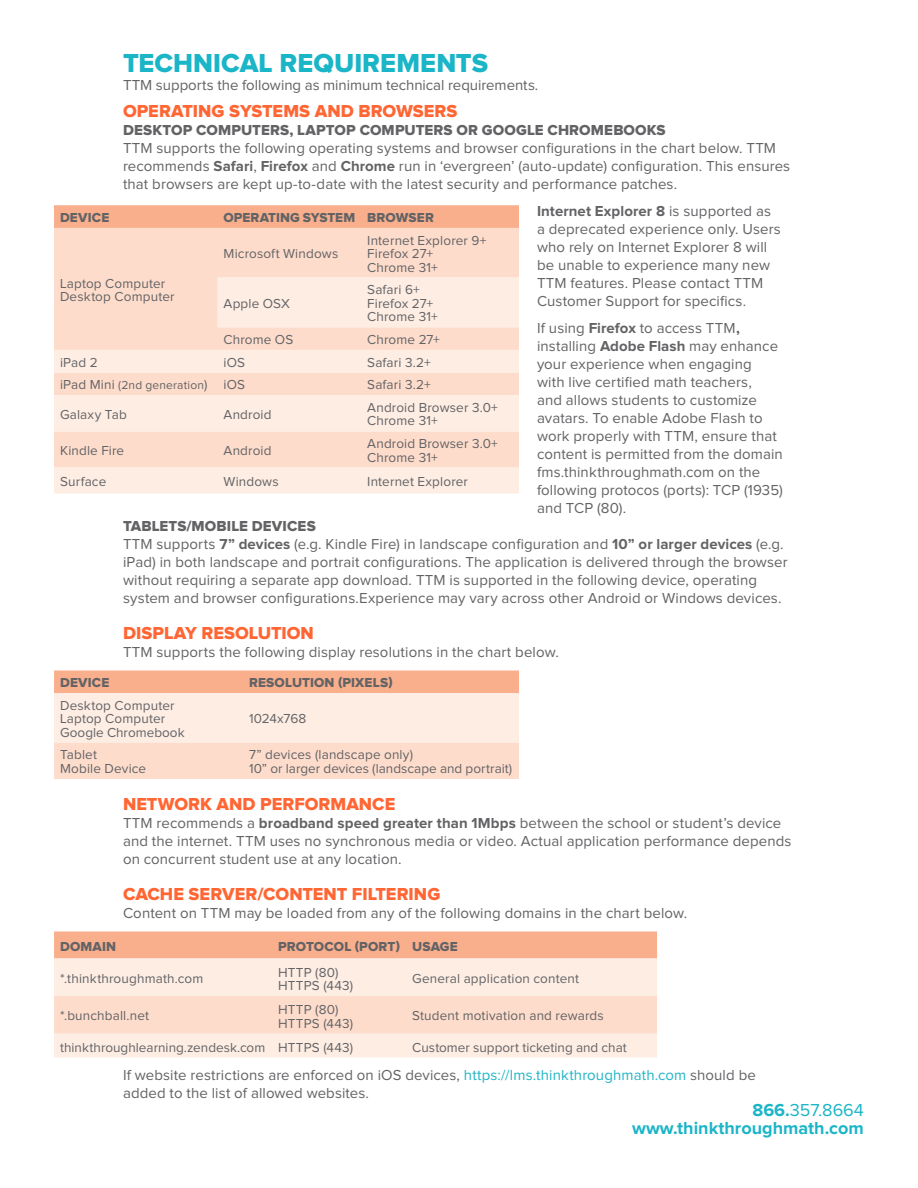
<style>
.page{position:relative;width:918px;height:1188px;background:#fff}
.page>*{position:absolute;margin:0;border:0;box-sizing:border-box;transform-origin:0 0}
.Paragraph_Style_1{font:27px "Proxima Nova Extrabld";color:#1bb5c8}
.Paragraph_Style_1-2{font:18px "Proxima Nova Extrabld";color:#f63}
.t1{font:700 18px "Proxima Nova";color:#1bb5c8}
.t2{font:18px "Proxima Nova";color:#1bb5c8}
.Paragraph_Style_1-3{font:15px/18px "Proxima Nova";letter-spacing:.005em;color:#636366}
.Paragraph_Style_1-4{font:13.5px "Proxima Nova";letter-spacing:.01em;color:#636366}
.Paragraph_Style_1-5{font:13.5px "Proxima Nova Extrabld";letter-spacing:.01em;color:#636366}
.Paragraph_Style_1-6{font:12px "Proxima Nova";letter-spacing:.015em;color:#636366}
.s1{font-family:"Proxima Nova Extrabld"}
.s2{font-weight:700}
.s3{font-size:13.5px}
.s4{color:#20b5c7}
</style>
<div class="page">
<svg style="left:54px;top:670px;width:465px;height:109px;background:#fcdac9"></svg>
<div style="left:54px;top:932px;width:603px;height:26px;background:#f9af8c"></div>
<div style="left:54px;top:958px;width:603px;height:100px;background:#fdede3"></div>
<div style="left:54px;top:996px;width:603px;height:38px;background:#fddccb"></div>
<svg style="left:54px;top:205px;width:465px;height:23px;background:#f9b08d"></svg>
<div style="left:54px;top:228px;width:465px;height:50px;background:#fddccb"></div>
<svg style="left:54px;top:278px;width:465px;height:216px;background:#fde5d8"></svg>
<p class="Paragraph_Style_1" style="left:123px;top:47px;width:367px">TECHNICAL REQUIREMENTS</p>
<p class="Paragraph_Style_1-3" style="left:123px;top:76px;width:417px">TTM supports the following as minimum technical requirements.</p>
<p class="Paragraph_Style_1-2" style="left:123px;top:101px;width:336px">OPERATING SYSTEMS AND BROWSERS</p>
<p class="Paragraph_Style_1-3" style="left:123px;top:121px;width:669px"><span class="s1">DESKTOP COMPUTERS, LAPTOP COMPUTERS OR GOOGLE CHROMEBOOKS<br></span>TTM supports the following operating systems and browser configurations in the chart below. TTM recommends <span class="s2">Safari</span>, <span class="s2">Firefox</span> and <span class="s2">Chrome</span> run in ‘evergreen’ (auto-update) configuration. This ensures that browsers are kept up-to-date with the latest security and performance patches.</p>
<p class="Paragraph_Style_1-3" style="left:537px;top:202px;width:245px"><span class="s2">Internet Explorer 8</span> is supported as a deprecated experience only. Users who rely on Internet Explorer 8 will be unable to experience many new TTM features. Please contact TTM Customer Support for specifics.</p>
<p class="Paragraph_Style_1-3" style="left:537px;top:319px;width:248px">If using <span class="s2">Firefox</span> to access TTM<span class="s2">, </span>installing <span class="s2">Adobe Flash</span> may enhance your experience when engaging with live certified math teachers,<br>and allows students to customize avatars. To enable Adobe Flash to work properly with TTM, ensure that content is permitted from the domain fms.thinkthroughmath.com on the following protocos (ports): TCP (1935) and TCP (80).</p>
<p class="Paragraph_Style_1-3" style="left:123px;top:517px;width:666px"><span class="s1">TABLETS/MOBILE DEVICES<br></span>TTM supports <span class="s2">7” devices</span> (e.g. Kindle Fire) in landscape configuration and <span class="s2">10” or larger devices</span> (e.g. iPad) in both landscape and portrait configurations. The application is delivered through the browser without requiring a separate app download. TTM is supported in the following device, operating system and browser configurations.Experience may vary across other Android or Windows devices.</p>
<p class="Paragraph_Style_1-2" style="left:123px;top:623px;width:192px">DISPLAY RESOLUTION</p>
<p class="Paragraph_Style_1-3" style="left:123px;top:643px;width:437px">TTM supports the following display resolutions in the chart below.</p>
<p class="Paragraph_Style_1-5" style="left:60px;top:210px;width:51px">DEVICE</p>
<p class="Paragraph_Style_1-5" style="left:224px;top:210px;width:133px">OPERATING SYSTEM</p>
<p class="Paragraph_Style_1-5" style="left:367px;top:210px;width:68px">BROWSER</p>
<p class="Paragraph_Style_1-4" style="left:367px;top:233px;width:121px">Internet Explorer 9+</p>
<p class="Paragraph_Style_1-4" style="left:367px;top:246px;width:68px">Firefox 27+</p>
<p class="Paragraph_Style_1-4" style="left:367px;top:260px;width:72px">Chrome 31+</p>
<p class="Paragraph_Style_1-4" style="left:224px;top:246px;width:116px">Microsoft Windows</p>
<p class="Paragraph_Style_1-4" style="left:60px;top:275px;width:107px">Laptop Computer</p>
<p class="Paragraph_Style_1-4" style="left:60px;top:289px;width:116px">Desktop Computer</p>
<p class="Paragraph_Style_1-4" style="left:367px;top:282px;width:54px">Safari 6+</p>
<p class="Paragraph_Style_1-4" style="left:367px;top:296px;width:68px">Firefox 27+</p>
<p class="Paragraph_Style_1-4" style="left:367px;top:309px;width:72px">Chrome 31+</p>
<p class="Paragraph_Style_1-4" style="left:224px;top:296px;width:68px">Apple OSX</p>
<p class="Paragraph_Style_1-4" style="left:224px;top:332px;width:71px">Chrome OS</p>
<p class="Paragraph_Style_1-4" style="left:367px;top:332px;width:74px">Chrome 27+</p>
<p class="Paragraph_Style_1-4" style="left:60px;top:355px;width:39px">iPad 2</p>
<p class="Paragraph_Style_1-4" style="left:224px;top:355px;width:23px">iOS</p>
<p class="Paragraph_Style_1-4" style="left:367px;top:355px;width:65px">Safari 3.2+</p>
<p class="Paragraph_Style_1-6" style="left:60px;top:379px;width:149px"><span class="s3">iPad Mini</span> (2nd generation<span class="s3">)</span></p>
<p class="Paragraph_Style_1-4" style="left:224px;top:377px;width:23px">iOS</p>
<p class="Paragraph_Style_1-4" style="left:367px;top:377px;width:65px">Safari 3.2+</p>
<p class="Paragraph_Style_1-4" style="left:60px;top:407px;width:68px">Galaxy Tab</p>
<p class="Paragraph_Style_1-4" style="left:224px;top:407px;width:49px">Android</p>
<p class="Paragraph_Style_1-4" style="left:367px;top:400px;width:132px">Android Browser 3.0+</p>
<p class="Paragraph_Style_1-4" style="left:367px;top:413px;width:72px">Chrome 31+</p>
<p class="Paragraph_Style_1-4" style="left:367px;top:436px;width:132px">Android Browser 3.0+</p>
<p class="Paragraph_Style_1-4" style="left:367px;top:450px;width:72px">Chrome 31+</p>
<p class="Paragraph_Style_1-4" style="left:60px;top:443px;width:66px">Kindle Fire</p>
<p class="Paragraph_Style_1-4" style="left:224px;top:443px;width:49px">Android</p>
<p class="Paragraph_Style_1-4" style="left:60px;top:474px;width:48px">Surface</p>
<p class="Paragraph_Style_1-4" style="left:224px;top:474px;width:57px">Windows</p>
<p class="Paragraph_Style_1-4" style="left:367px;top:474px;width:102px">Internet Explorer</p>
<p class="Paragraph_Style_1-5" style="left:60px;top:675px;width:51px">DEVICE</p>
<p class="Paragraph_Style_1-5" style="left:249px;top:675px;width:145px">RESOLUTION (PIXELS)</p>
<p class="Paragraph_Style_1-4" style="left:60px;top:698px;width:116px">Desktop Computer</p>
<p class="Paragraph_Style_1-4" style="left:60px;top:711px;width:107px">Laptop Computer</p>
<p class="Paragraph_Style_1-4" style="left:60px;top:725px;width:126px">Google Chromebook</p>
<p class="Paragraph_Style_1-4" style="left:249px;top:711px;width:59px">1024x768</p>
<p class="Paragraph_Style_1-4" style="left:60px;top:747px;width:38px">Tablet</p>
<p class="Paragraph_Style_1-4" style="left:60px;top:761px;width:88px">Mobile Device</p>
<p class="Paragraph_Style_1-4" style="left:249px;top:747px;width:166px">7” devices (landscape only)</p>
<p class="Paragraph_Style_1-4" style="left:249px;top:761px;width:265px">10” or larger devices (landscape and portrait)</p>
<p class="Paragraph_Style_1-2" style="left:123px;top:794px;width:274px">NETWORK AND PERFORMANCE</p>
<p class="Paragraph_Style_1-3" style="left:123px;top:814px;width:670px">TTM recommends a <span class="s2">broadband speed greater than 1Mbps</span> between the school or student’s device and the internet. TTM uses no synchronous media or video. Actual application performance depends on concurrent student use at any location.</p>
<p class="Paragraph_Style_1-2" style="left:123px;top:884px;width:319px">CACHE SERVER/CONTENT FILTERING</p>
<p class="Paragraph_Style_1-3" style="left:123px;top:904px;width:566px">Content on TTM may be loaded from any of the following domains in the chart below.</p>
<p class="Paragraph_Style_1-5" style="left:60px;top:939px;width:58px">DOMAIN</p>
<p class="Paragraph_Style_1-5" style="left:278px;top:939px;width:123px">PROTOCOL (PORT)</p>
<p class="Paragraph_Style_1-5" style="left:412px;top:939px;width:47px">USAGE</p>
<p class="Paragraph_Style_1-4" style="left:60px;top:970px;width:145px">*.thinkthroughmath.com</p>
<p class="Paragraph_Style_1-4" style="left:278px;top:964px;width:62px">HTTP (80)</p>
<p class="Paragraph_Style_1-4" style="left:278px;top:978px;width:76px">HTTPS (443)</p>
<p class="Paragraph_Style_1-4" style="left:412px;top:970px;width:168px">General application content</p>
<p class="Paragraph_Style_1-4" style="left:60px;top:1008px;width:91px">*.bunchball.net</p>
<p class="Paragraph_Style_1-4" style="left:278px;top:1002px;width:62px">HTTP (80)</p>
<p class="Paragraph_Style_1-4" style="left:278px;top:1015px;width:76px">HTTPS (443)</p>
<p class="Paragraph_Style_1-4" style="left:412px;top:1008px;width:193px">Student motivation and rewards</p>
<p class="Paragraph_Style_1-4" style="left:60px;top:1039px;width:207px">thinkthroughlearning.zendesk.com</p>
<p class="Paragraph_Style_1-4" style="left:278px;top:1039px;width:76px">HTTPS (443)</p>
<p class="Paragraph_Style_1-4" style="left:412px;top:1039px;width:216px">Customer support ticketing and chat</p>
<p class="Paragraph_Style_1-3" style="left:123px;top:1066px;width:634px">If website restrictions are enforced on iOS devices, <span class="s4">https://lms.thinkthroughmath.com</span> should be added to the list of allowed websites.</p>
<p class="t2" style="left:752px;top:1100px;width:113px"><span class="s2">866.</span>357.8664</p>
<p class="t1" style="left:632px;top:1118px;width:233px">www.thinkthroughmath.com</p>
</div>
